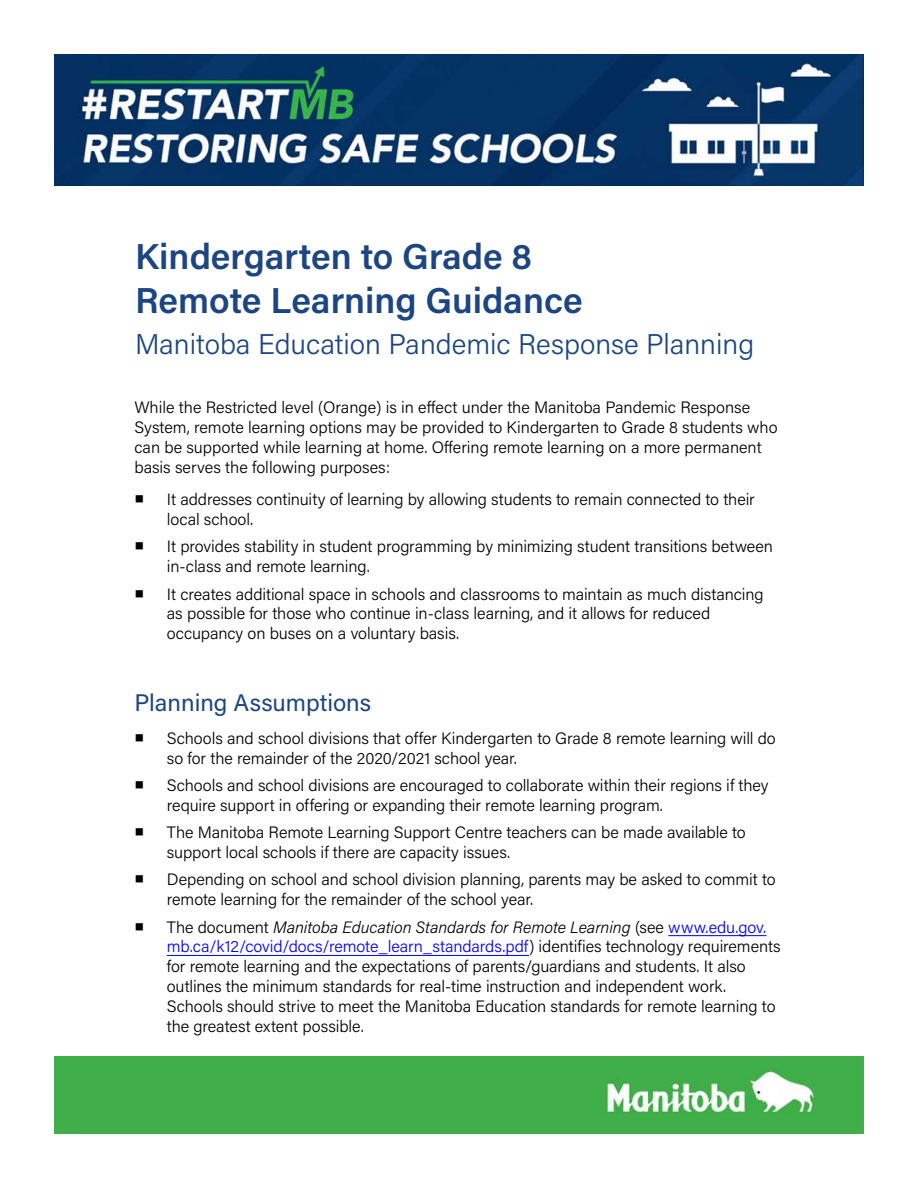
<style>
.page{position:relative;width:918px;height:1188px;background:#fff}
.page>*{position:absolute;margin:0;border:0;box-sizing:border-box;transform-origin:0 0}
.Head_A_blue{font:600 36px/43.2px "Acumin Pro";color:#1c4583}
.Head_A_blue-2{font:300 28.5px "Acumin Pro";color:#1c4583}
.Head_B{font:24px "Acumin Pro";color:#1c4583}
.Paragraph__12{font:300 16.5px/19.8px "Acumin Pro";letter-spacing:-.005em;color:#000}
.s1{font-family:"Arial Unicode MS";font-weight:400}
.s2{font-style:italic}
.s3{color:#0000fa}
</style>
<div class="page">
<hr style="left:668px;top:935px;width:98px;height:1px;background:#0000fa">
<hr style="left:167px;top:955px;width:362px;height:1px;background:#0000fa">
<img style="left:54px;top:54px;width:810px;height:132px">
<img style="left:54px;top:1056px;width:810px;height:78px">
<h1 class="Head_A_blue" style="left:135px;top:234px;width:449px">Kindergarten to Grade 8<br>Remote Learning Guidance</h1>
<h1 class="Head_A_blue-2" style="left:135px;top:324px;width:621px">Manitoba Education Pandemic Response Planning</h1>
<p class="Paragraph__12" style="left:134px;top:397px;width:645px">While the Restricted level (Orange) is in effect under the Manitoba Pandemic Response System, remote learning options may be provided to Kindergarten to Grade 8 students who can be supported while learning at home. Offering remote learning on a more permanent basis serves the following purposes:</p>
<p class="Paragraph__12" style="left:167px;top:489px;width:589px;text-indent:-32px"><span class="s1">■</span> It addresses continuity of learning by allowing students to remain connected to their local school.</p>
<p class="Paragraph__12" style="left:167px;top:536px;width:608px;text-indent:-32px"><span class="s1">■</span> It provides stability in student programming by minimizing student transitions between in-class and remote learning.</p>
<p class="Paragraph__12" style="left:167px;top:583px;width:598px;text-indent:-32px"><span class="s1">■</span> It creates additional space in schools and classrooms to maintain as much distancing as possible for those who continue in-class learning, and it allows for reduced occupancy on buses on a voluntary basis.</p>
<h2 class="Head_B" style="left:134px;top:686px;width:238px">Planning Assumptions</h2>
<p class="Paragraph__12" style="left:167px;top:728px;width:611px;text-indent:-32px"><span class="s1">■</span> Schools and school divisions that offer Kindergarten to Grade 8 remote learning will do so for the remainder of the 2020/2021 school year.</p>
<p class="Paragraph__12" style="left:167px;top:775px;width:603px;text-indent:-32px"><span class="s1">■</span> Schools and school divisions are encouraged to collaborate within their regions if they require support in offering or expanding their remote learning program.</p>
<p class="Paragraph__12" style="left:167px;top:822px;width:580px;text-indent:-32px"><span class="s1">■</span> The Manitoba Remote Learning Support Centre teachers can be made available to support local schools if there are capacity issues.</p>
<p class="Paragraph__12" style="left:167px;top:869px;width:610px;text-indent:-32px"><span class="s1">■</span> Depending on school and school division planning, parents may be asked to commit to remote learning for the remainder of the school year.</p>
<p class="Paragraph__12" style="left:167px;top:916px;width:615px;text-indent:-32px"><span class="s1">■</span> The document <span class="s2">Manitoba Education Standards for Remote Learning</span> (see <span class="s3">www.edu.gov. mb.ca/k12/covid/docs/remote_learn_standards.pdf</span>) identifies technology requirements for remote learning and the expectations of parents/guardians and students. It also outlines the minimum standards for real-time instruction and independent work.<br>Schools should strive to meet the Manitoba Education standards for remote learning to the greatest extent possible.</p>
</div>
